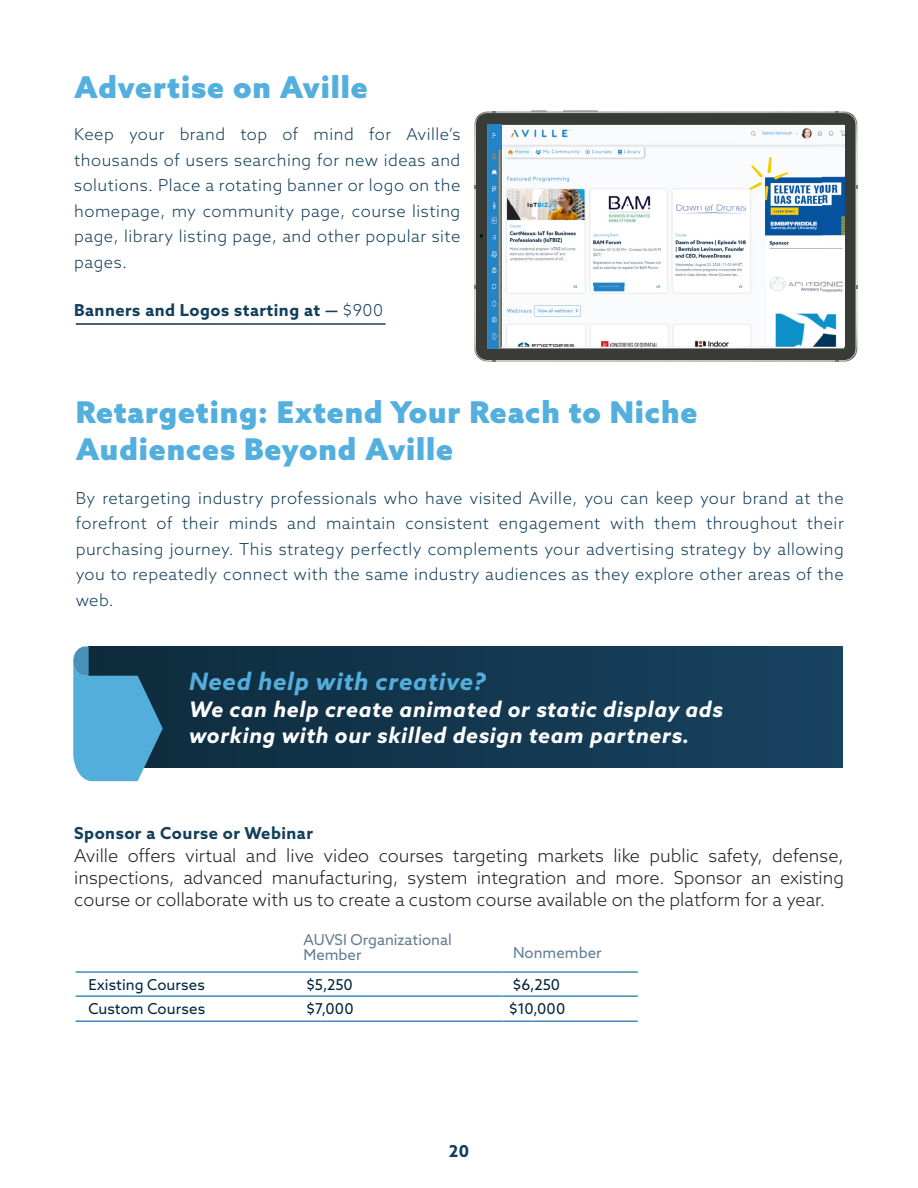
<style>
.page{position:relative;width:918px;height:1188px;background:#fff}
.page>*{position:absolute;margin:0;border:0;box-sizing:border-box;transform-origin:0 0}
.t1{font:900 30px/37.5px "Azo Sans";letter-spacing:.03em;color:#53afdd}
.t2{font:italic 700 24px "Azo Sans";letter-spacing:.03em;color:#55addb}
.t3{font:italic 700 21.45px/26px "Azo Sans";letter-spacing:.03em;color:#fff}
.t4{font:300 18px/21.6px "Azo Sans";color:#231f20;text-align:justify}
.t5{font:300 16.5px/25.5px "Azo Sans";letter-spacing:.03em;color:#123f5b;text-align:justify}
.t6{font:700 16.5px "Azo Sans";letter-spacing:.03em;color:#123f5b}
.Body{font:15px "Azo Sans";letter-spacing:.005em;color:#00253d}
.t7{font:15px/15px "Azo Sans";color:#627c93}
.s1{font-weight:300}
</style>
<div class="page">
<hr style="left:76px;top:971px;width:221px;height:2px;background:#408abe">
<hr style="left:297px;top:971px;width:206px;height:2px;background:#408abe">
<hr style="left:503px;top:971px;width:135px;height:2px;background:#408abe">
<hr style="left:76px;top:995px;width:221px;height:2px;background:#408abe">
<hr style="left:297px;top:995px;width:206px;height:2px;background:#408abe">
<hr style="left:503px;top:995px;width:135px;height:2px;background:#408abe">
<hr style="left:76px;top:1020px;width:221px;height:2px;background:#408abe">
<hr style="left:297px;top:1020px;width:206px;height:2px;background:#408abe">
<hr style="left:503px;top:1020px;width:135px;height:2px;background:#408abe">
<div style="left:89px;top:646px;width:754px;height:122px;background:linear-gradient(to right,#0e2b3c,#184361)"></div>
<svg style="left:73px;top:646px;width:90px;height:135px;background:#498fb3"></svg>
<img style="left:474px;top:111px;width:383px;height:251px">
<svg style="left:476px;top:113px;width:380px;height:247px;background:#454744"></svg>
<svg style="left:480px;top:234px;width:3px;height:4px"></svg>
<img style="left:487px;top:125px;width:358px;height:221px">
<svg style="left:487px;top:346px;width:14px;height:2px"></svg>
<svg style="left:749px;top:157px;width:39px;height:43px"></svg>
<p class="t1" style="left:74px;top:68px;width:295px">Advertise on Aville</p>
<p class="t5" style="left:74px;top:121px;width:388px">Keep your brand top of mind for Aville’s thousands of users searching for new ideas and solutions. Place a rotating banner or logo on the homepage, my community page, course listing page, library listing page, and other popular site pages.</p>
<p class="t6" style="left:74px;top:299px;width:310px">Banners and Logos starting at — <span class="s1">$900</span></p>
<p class="t1" style="left:76px;top:393px;width:623px">Retargeting: Extend Your Reach to Niche<br>Audiences Beyond Aville</p>
<p class="t5" style="left:76px;top:485px;width:770px">By retargeting industry professionals who have visited Aville, you can keep your brand at the forefront of their minds and maintain consistent engagement with them throughout their purchasing journey. This strategy perfectly complements your advertising strategy by allowing you to repeatedly connect with the same industry audiences as they explore other areas of the web.</p>
<p class="t2" style="left:189px;top:666px;width:298px">Need help with creative?</p>
<p class="t3" style="left:189px;top:696px;width:536px">We can help create animated or static display ads working with our skilled design team partners.</p>
<p class="t6" style="left:74px;top:822px;width:240px">Sponsor a Course or Webinar</p>
<p class="t4" style="left:74px;top:845px;width:771px">Aville offers virtual and live video courses targeting markets like public safety, defense, inspections, advanced manufacturing, system integration and more. Sponsor an existing course or collaborate with us to create a custom course available on the platform for a year.</p>
<p class="t7" style="left:303px;top:932px;width:150px">AUVSI Organizational<br>Member</p>
<p class="t7" style="left:513px;top:945px;width:90px">Nonmember</p>
<p class="Body" style="left:88px;top:975px;width:118px">Existing Courses</p>
<p class="Body" style="left:307px;top:975px;width:48px">$5,250</p>
<p class="Body" style="left:513px;top:975px;width:49px">$6,250</p>
<p class="Body" style="left:88px;top:999px;width:118px">Custom Courses</p>
<p class="Body" style="left:307px;top:999px;width:48px">$7,000</p>
<p class="Body" style="left:509px;top:999px;width:57px">$10,000</p>
<p class="t6" style="left:449px;top:1140px;width:22px">20</p>
</div>
